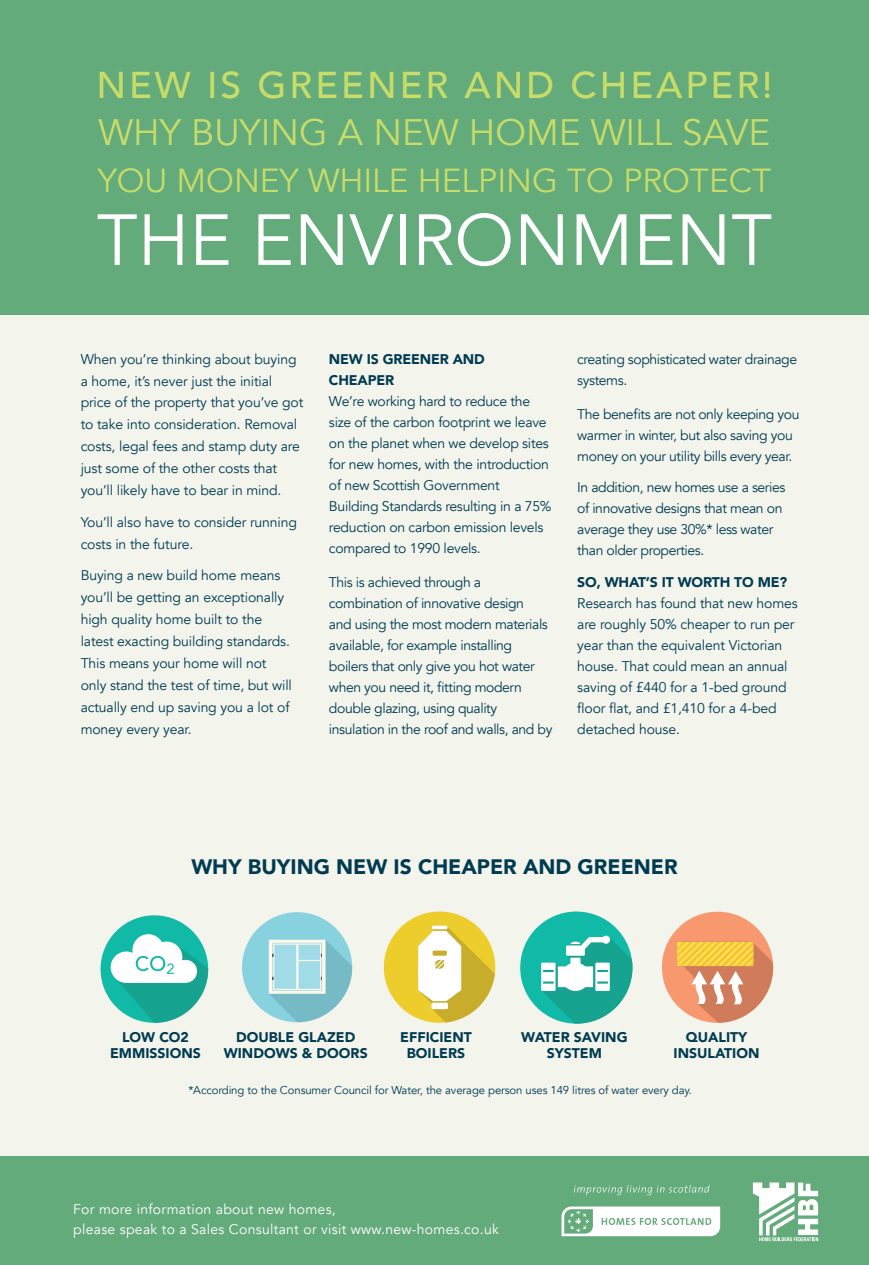
<style>
.page{position:relative;width:869px;height:1265px;background:#fff}
.page>*{position:absolute;margin:0;border:0;box-sizing:border-box;transform-origin:0 0}
.t1{font:71.4px "Avenir";color:#fff}
.t2{font:500 37.27px "Avenir";letter-spacing:.08em;color:#c8dc69}
.t3{font:36.75px "Avenir";color:#c8dc69}
.t4{font:33.25px "Avenir";color:#c8dc69}
.t5{font:900 20.82px "Avenir";color:#003b51}
.t6{font:14px/21px "Avenir";letter-spacing:-.02em;color:#003b51}
.t7{font:900 14px/15.8px "Avenir";color:#003b51;text-align:center}
.t8{font:14px/20.1px "Avenir";letter-spacing:.02em;color:#fff}
.t9{font:11.38px "Avenir";letter-spacing:-.01em;color:#003b51}
.s1{font-weight:900}
</style>
<div class="page">
<div style="left:0;top:0;width:868px;height:1265px;background:#64ab7c"></div>
<div style="left:0;top:315px;width:868px;height:841px;background:#f3f4ec"></div>
<div style="left:242px;top:912px;width:110px;height:110px;background:#88d1df;border-radius:50%"></div>
<svg style="left:269px;top:940px;width:83px;height:82px"></svg>
<div style="left:383px;top:912px;width:112px;height:111px;background:#edcd2b;border-radius:50%"></div>
<svg style="left:418px;top:926px;width:76px;height:96px"></svg>
<div style="left:100px;top:915px;width:108px;height:108px;background:#10baa7;border-radius:50%"></div>
<svg style="left:111px;top:934px;width:97px;height:89px"></svg>
<div style="left:661px;top:912px;width:111px;height:111px;background:#f7986f;border-radius:50%"></div>
<svg style="left:676px;top:942px;width:97px;height:81px"></svg>
<div style="left:520px;top:912px;width:112px;height:112px;background:#10baa7;border-radius:50%"></div>
<svg style="left:541px;top:936px;width:91px;height:88px"></svg>
<svg style="left:752px;top:1182px;width:65px;height:59px"></svg>
<svg style="left:573px;top:1185px;width:136px;height:10px"></svg>
<svg style="left:561px;top:1207px;width:158px;height:29px"></svg>
<p class="t2" style="left:96px;top:53px;width:677px">NEW IS GREENER AND CHEAPER!</p>
<p class="t3" style="left:98px;top:111px;width:673px">WHY BUYING A NEW HOME WILL SAVE</p>
<p class="t4" style="left:98px;top:161px;width:674px">YOU MONEY WHILE HELPING TO PROTECT</p>
<p class="t1" style="left:97px;top:198px;width:676px">THE ENVIRONMENT</p>
<p class="t6" style="left:81px;top:348px;width:224px;line-height:21.9px">When you’re thinking about buying a home, it’s never just the initial price of the property that you’ve got to take into consideration. Removal costs, legal fees and stamp duty are just some of the other costs that you’ll likely have to bear in mind.</p>
<p class="t6" style="left:81px;top:511px;width:218px;line-height:21.9px">You’ll also have to consider running costs in the future.</p>
<p class="t6" style="left:81px;top:565px;width:213px;line-height:21.9px">Buying a new build home means you’ll be getting an exceptionally high quality home built to the latest exacting building standards.<br>This means your home will not only stand the test of time, but will actually end up saving you a lot of money every year.</p>
<p class="t6" style="left:329px;top:349px;width:224px"><span class="s1">NEW IS GREENER AND<br>CHEAPER<br></span>We’re working hard to reduce the size of the carbon footprint we leave on the planet when we develop sites for new homes, with the introduction of new Scottish Government<br>Building Standards resulting in a 75% reduction on carbon emission levels compared to 1990 levels.</p>
<p class="t6" style="left:329px;top:572px;width:225px">This is achieved through a combination of innovative design<br>and using the most modern materials available, for example installing boilers that only give you hot water when you need it, fitting modern double glazing, using quality insulation in the roof and walls, and by</p>
<p class="t6" style="left:577px;top:349px;width:221px">creating sophisticated water drainage systems.</p>
<p class="t6" style="left:577px;top:404px;width:224px">The benefits are not only keeping you warmer in winter, but also saving you money on your utility bills every year.</p>
<p class="t6" style="left:577px;top:477px;width:210px">In addition, new homes use a series of innovative designs that mean on average they use 30%* less water than older properties.</p>
<p class="t6" style="left:577px;top:572px;width:222px"><span class="s1">SO, WHAT’S IT WORTH TO ME?<br></span>Research has found that new homes are roughly 50% cheaper to run per year than the equivalent Victorian house. That could mean an annual saving of £440 for a 1-bed ground floor flat, and £1,410 for a 4-bed detached house.</p>
<p class="t5" style="left:191px;top:849px;width:487px">WHY BUYING NEW IS CHEAPER AND GREENER</p>
<p class="t7" style="left:521px;top:1029px;width:108px">WATER SAVING<br>SYSTEM</p>
<p class="t7" style="left:110px;top:1029px;width:92px">LOW CO2<br>EMMISSIONS</p>
<p class="t7" style="left:673px;top:1029px;width:87px">QUALITY<br>INSULATION</p>
<p class="t7" style="left:224px;top:1029px;width:145px">DOUBLE GLAZED<br>WINDOWS &amp; DOORS</p>
<p class="t7" style="left:400px;top:1029px;width:73px">EFFICIENT<br>BOILERS</p>
<p class="t9" style="left:188px;top:1083px;width:505px">*According to the Consumer Council for Water, the average person uses 149 litres of water every day.</p>
<p class="t8" style="left:73px;top:1199px;width:427px">For more information about new homes,<br>please speak to a Sales Consultant or visit www.new-homes.co.uk</p>
</div>
